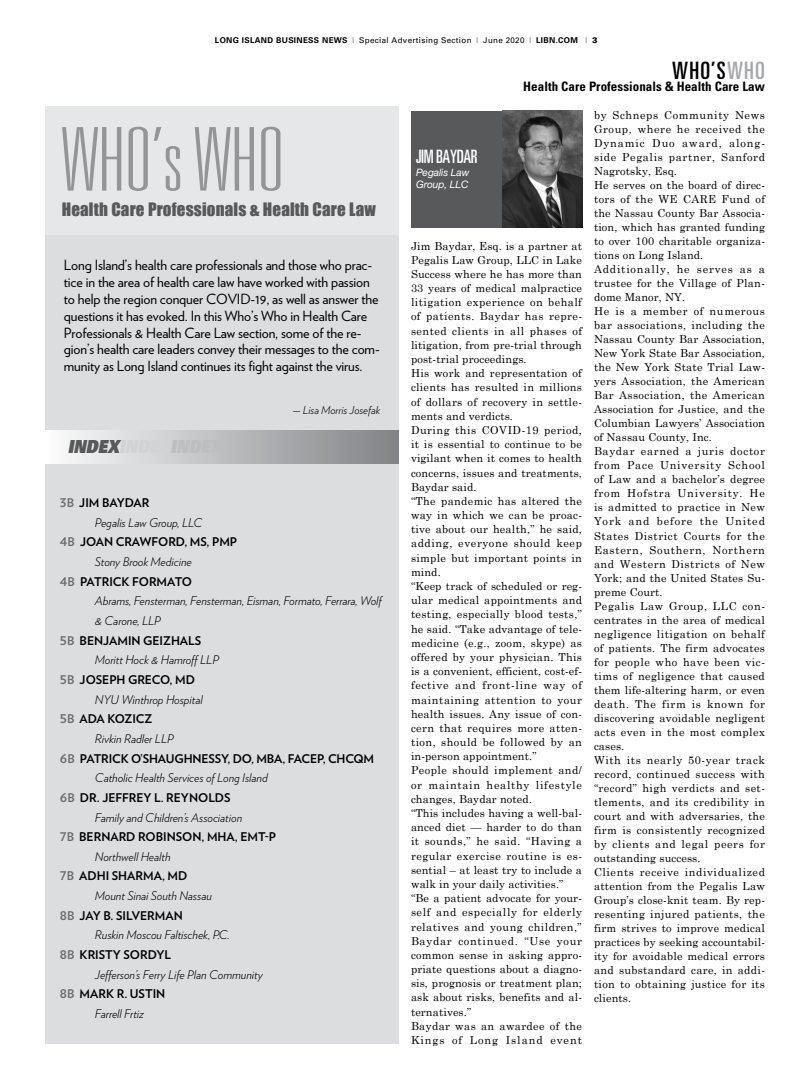
<style>
.page{position:relative;width:810px;height:1080px;background:#fff}
.page>*{position:absolute;margin:0;border:0;box-sizing:border-box;transform-origin:0 0}
.t1{font:100 ultra-condensed 88px "Univers LT Std";color:#939598;scale:1.25 1}
.t2{font:ultra-condensed 24px "Univers LT Std";letter-spacing:.05em;color:#000}
.Name{font:ultra-condensed 18.5px "Univers LT Std";letter-spacing:-.02em;color:#fff;scale:.94 1}
.t3{font:17px "Impact";letter-spacing:.01em;color:#58595b}
.t4{font:14px/16.8px "Verlag";letter-spacing:-.01em;color:#000}
.t5{font:700 condensed 13px "Univers LT Std";letter-spacing:.005em;color:#000}
.t6{font:italic 300 12px/19.7px "Verlag";color:#000}
.t7{font:700 12px "Verlag";color:#000}
.Body_Copy-Justified{font:11px/14px "Century Schoolbook";letter-spacing:.01em;color:#000;text-align:justify}
.Body_Copy-Justified-2{font:11px/14.2px "Century Schoolbook";letter-spacing:.06em;color:#000}
.t8{font:italic 300 11px "Verlag";color:#000}
.company{font:italic 10.2px/12.3px "Helvetica Neue LT Std";letter-spacing:-.01em;color:#fff}
.t9{font:8px "Univers LT Std";letter-spacing:.04em;color:#000}
.s1{font-weight:700}
.s2{font-weight:100;font-stretch:ultra-condensed}
.s3{font-weight:900}
.s4{color:#a7a9ac}
.s5{color:#6d6e71}
</style>
<div class="page">
<div style="left:45px;top:107px;width:354px;height:937px;background:#dcddde"></div>
<div style="left:45px;top:107px;width:354px;height:128px;background:#e6e7e8"></div>
<div style="left:45px;top:431px;width:354px;height:33px;background:linear-gradient(to right,#fbfcfd,#808285)"></div>
<div style="left:411px;top:111px;width:93px;height:116px;background:#58595b"></div>
<img style="left:503px;top:111px;width:79px;height:116px">
<p class="t9" style="left:215px;top:35px;width:384px"><span class="s1">LONG ISLAND BUSINESS NEWS</span> <span class="s2">I</span> Special Advertising Section <span class="s2">I</span> June 2020 <span class="s2">I</span> <span class="s1">LIBN.COM</span> <span class="s2">I</span> <span class="s3">3</span></p>
<h2 class="t2" style="left:672px;top:57px;width:94px">WHO’S<span class="s4">WHO</span></h2>
<p class="t1" style="left:62px;top:115px;width:179px">WHO’s WHO</p>
<p class="t3" style="left:62px;top:197px;width:316px">Health Care Professionals &amp; Health Care Law</p>
<p class="t4" style="left:64px;top:256px;width:317px">Long Island’s health care professionals and those who prac&shy;tice in the area of health care law have worked with passion to help the region conquer COVID-19, as well as answer the questions it has evoked. In this Who’s Who in Health Care Professionals &amp; Health Care Law section, some of the re&shy;gion’s health care leaders convey their messages to the com&shy;munity as Long Island continues its fight against the virus.</p>
<p class="t8" style="left:293px;top:402px;width:89px">— Lisa Morris Josefak</p>
<p class="t7" style="left:60px;top:493px;width:91px"><span class="s5">3B</span> JIM BAYDAR</p>
<p class="t6" style="left:95px;top:512px;width:109px">Pegalis Law Group, LLC</p>
<p class="t7" style="left:60px;top:533px;width:179px"><span class="s5">4B</span> JOAN CRAWFORD, MS, PMP</p>
<p class="t6" style="left:95px;top:551px;width:98px">Stony Brook Medicine</p>
<p class="t7" style="left:60px;top:572px;width:134px"><span class="s5">4B</span> PATRICK FORMATO</p>
<p class="t6" style="left:95px;top:590px;width:288px">Abrams, Fensterman, Fensterman, Eisman, Formato, Ferrara, Wolf &amp; Carone, LLP</p>
<p class="t7" style="left:60px;top:631px;width:143px"><span class="s5">5B</span> BENJAMIN GEIZHALS</p>
<p class="t6" style="left:95px;top:649px;width:125px">Moritt Hock &amp; Hamroff LLP</p>
<p class="t7" style="left:60px;top:670px;width:137px"><span class="s5">5B</span> JOSEPH GRECO, MD</p>
<p class="t6" style="left:95px;top:689px;width:109px">NYU Winthrop Hospital</p>
<p class="t7" style="left:60px;top:709px;width:94px"><span class="s5">5B</span> ADA KOZICZ</p>
<p class="t6" style="left:95px;top:728px;width:80px">Rivkin Radler LLP</p>
<p class="t7" style="left:60px;top:749px;width:316px"><span class="s5">6B</span> PATRICK O’SHAUGHNESSY, DO, MBA, FACEP, CHCQM</p>
<p class="t6" style="left:95px;top:767px;width:174px">Catholic Health Services of Long Island</p>
<p class="t7" style="left:60px;top:788px;width:172px"><span class="s5">6B</span> DR. JEFFREY L. REYNOLDS</p>
<p class="t6" style="left:95px;top:807px;width:149px">Family and Children’s Association</p>
<p class="t7" style="left:60px;top:827px;width:218px"><span class="s5">7B</span> BERNARD ROBINSON, MHA, EMT-P</p>
<p class="t6" style="left:95px;top:846px;width:77px">Northwell Health</p>
<p class="t7" style="left:60px;top:867px;width:129px"><span class="s5">7B</span> ADHI SHARMA, MD</p>
<p class="t6" style="left:95px;top:885px;width:118px">Mount Sinai South Nassau</p>
<p class="t7" style="left:60px;top:906px;width:124px"><span class="s5">8B</span> JAY B. SILVERMAN</p>
<p class="t6" style="left:95px;top:924px;width:136px">Ruskin Moscou Faltischek, P.C.</p>
<p class="t7" style="left:60px;top:945px;width:113px"><span class="s5">8B</span> KRISTY SORDYL</p>
<p class="t6" style="left:95px;top:964px;width:169px">Jefferson’s Ferry Life Plan Community</p>
<p class="t7" style="left:60px;top:985px;width:107px"><span class="s5">8B</span> MARK R. USTIN</p>
<p class="t6" style="left:95px;top:1003px;width:51px">Farrell Frtiz</p>
<p class="t5" style="left:523px;top:78px;width:243px">Health Care Professionals &amp; Health Care Law</p>
<p class="Name" style="left:416px;top:146px;width:67px">JIM BAYDAR</p>
<p class="company" style="left:416px;top:166px;width:55px">Pegalis Law<br>Group, LLC</p>
<p class="Body_Copy-Justified" style="left:411px;top:238px;width:173px">Jim Baydar, Esq. is a partner at Pegalis Law Group, LLC in Lake Success where he has more than 33 years of medical malpractice litigation experience on behalf of patients. Baydar has repre&shy;sented clients in all phases of litigation, from pre-trial through post-trial proceedings.</p>
<p class="Body_Copy-Justified" style="left:411px;top:366px;width:173px">His work and representation of clients has resulted in millions of dollars of recovery in settle&shy;ments and verdicts.</p>
<p class="Body_Copy-Justified" style="left:411px;top:423px;width:173px">During this COVID-19 period, it is essential to continue to be vigilant when it comes to health concerns, issues and treatments, Baydar said.</p>
<p class="Body_Copy-Justified" style="left:411px;top:494px;width:173px">“The pandemic has altered the way in which we can be proac&shy;tive about our health,” he said, adding, everyone should keep simple but important points in mind.</p>
<p class="Body_Copy-Justified" style="left:411px;top:579px;width:173px">“Keep track of scheduled or reg&shy;ular medical appointments and testing, especially blood tests,” he said. “Take advantage of tele&shy;medicine (e.g., zoom, skype) as offered by your physician. This is a convenient, efficient, cost-ef&shy;fective and front-line way of maintaining attention to your health issues. Any issue of con&shy;cern that requires more atten&shy;tion, should be followed by an in-person appointment.”</p>
<p class="Body_Copy-Justified" style="left:411px;top:763px;width:172px">People should implement and/ or maintain healthy lifestyle changes, Baydar noted.</p>
<p class="Body_Copy-Justified" style="left:411px;top:806px;width:173px">“This includes having a well-bal&shy;anced diet — harder to do than it sounds,” he said. “Having a regular exercise routine is es&shy;sential – at least try to include a walk in your daily activities.”</p>
<p class="Body_Copy-Justified" style="left:411px;top:891px;width:173px">“Be a patient advocate for your&shy;self and especially for elderly relatives and young children,” Baydar continued. “Use your common sense in asking appro&shy;priate questions about a diagno&shy;sis, prognosis or treatment plan; ask about risks, benefits and al&shy;ternatives.”</p>
<p class="Body_Copy-Justified-2" style="left:411px;top:1018px;width:173px">Baydar was an awardee of the<br>Kings of Long Island event</p>
<p class="Body_Copy-Justified" style="left:594px;top:108px;width:173px">by Schneps Community News Group, where he received the Dynamic Duo award, along&shy;side Pegalis partner, Sanford Nagrotsky, Esq.</p>
<p class="Body_Copy-Justified" style="left:594px;top:178px;width:173px">He serves on the board of direc&shy;tors of the WE CARE Fund of the Nassau County Bar Associa&shy;tion, which has granted funding to over 100 charitable organiza&shy;tions on Long Island.</p>
<p class="Body_Copy-Justified" style="left:594px;top:262px;width:173px">Additionally, he serves as a trustee for the Village of Plan&shy;dome Manor, NY.</p>
<p class="Body_Copy-Justified" style="left:594px;top:304px;width:173px">He is a member of numerous bar associations, including the Nassau County Bar Association, New York State Bar Association, the New York State Trial Law&shy;yers Association, the American Bar Association, the American Association for Justice, and the Columbian Lawyers’ Association of Nassau County, Inc.</p>
<p class="Body_Copy-Justified" style="left:594px;top:444px;width:173px">Baydar earned a juris doctor from Pace University School of Law and a bachelor’s degree from Hofstra University. He is admitted to practice in New York and before the United States District Courts for the Eastern, Southern, Northern and Western Districts of New York; and the United States Su&shy;preme Court.</p>
<p class="Body_Copy-Justified" style="left:594px;top:598px;width:173px">Pegalis Law Group, LLC con&shy;centrates in the area of medical negligence litigation on behalf of patients. The firm advocates for people who have been vic&shy;tims of negligence that caused them life-altering harm, or even death. The firm is known for discovering avoidable negligent acts even in the most complex cases.</p>
<p class="Body_Copy-Justified" style="left:594px;top:752px;width:173px">With its nearly 50-year track record, continued success with “record” high verdicts and set&shy;tlements, and its credibility in court and with adversaries, the firm is consistently recognized by clients and legal peers for outstanding success.</p>
<p class="Body_Copy-Justified" style="left:594px;top:865px;width:173px">Clients receive individualized attention from the Pegalis Law Group’s close-knit team. By rep&shy;resenting injured patients, the firm strives to improve medical practices by seeking accountabil&shy;ity for avoidable medical errors and substandard care, in addi&shy;tion to obtaining justice for its clients.</p>
</div>
